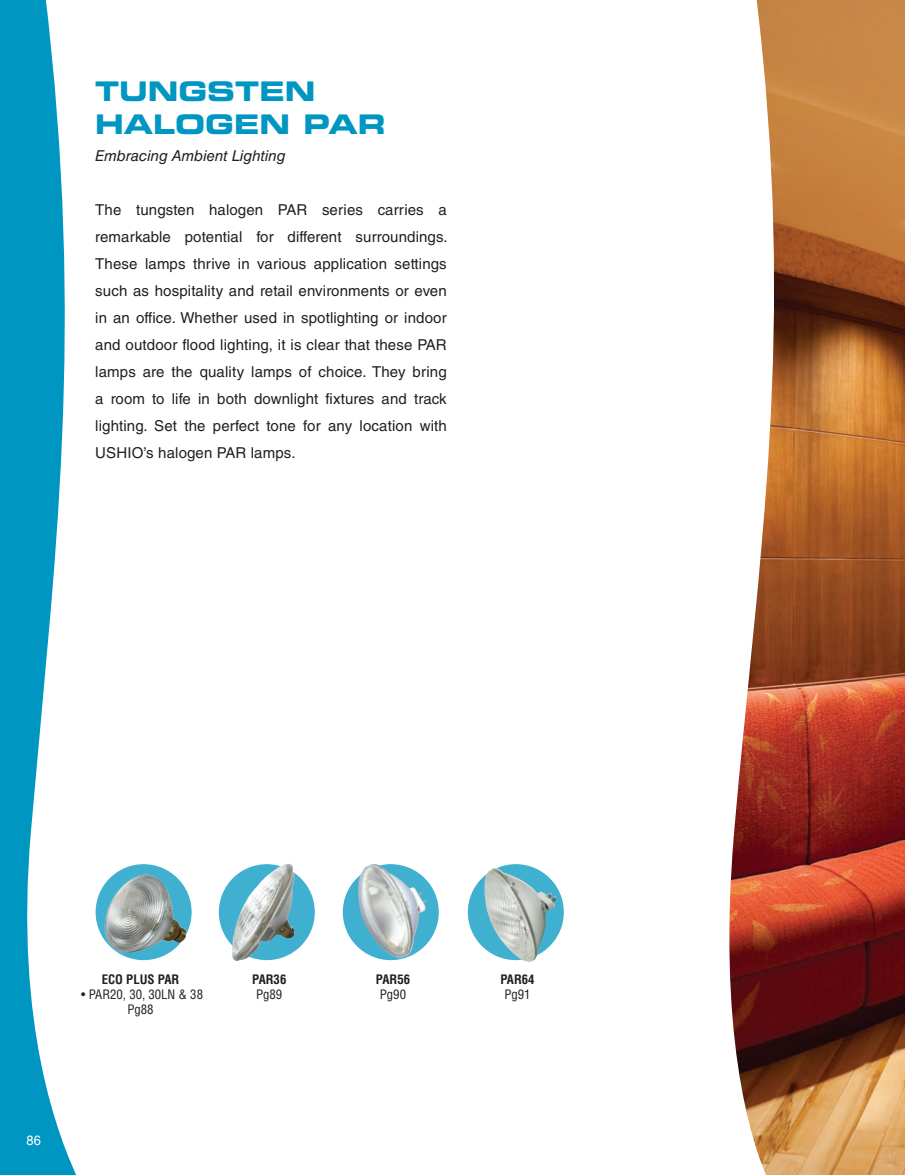
<style>
.page{position:relative;width:905px;height:1175px;background:#fff}
.page>*{position:absolute;margin:0;border:0;box-sizing:border-box;transform-origin:0 0}
.t1{font:27px/32.4px "Eurostile LT Std Bold Ex 2";color:#0096c2}
.t2{font:15px/27px "Helvetica LT Std";letter-spacing:.01em;color:#231f20;text-align:justify}
.t3{font:italic 15px "Helvetica LT Std";color:#231f20}
.t4{font:13.5px "Helvetica LT Std";color:#fff;scale:.95 1}
.t5{font:condensed 12.75px "Helvetica LT Std";color:#231f20}
.t6{font:700 condensed 12.75px "Helvetica LT Std";color:#231f20}
</style>
<div class="page">
<img style="left:797px;top:0;width:107px;height:1174px">
<svg style="left:219px;top:864px;width:96px;height:96px;background:#4fa9c2"></svg>
<div style="left:343px;top:864px;width:96px;height:96px;background:#40b0d1;border-radius:50%"></div>
<div style="left:468px;top:864px;width:96px;height:96px;background:#40b0d1;border-radius:50%"></div>
<img style="left:232px;top:864px;width:53px;height:97px">
<img style="left:357px;top:864px;width:70px;height:93px">
<img style="left:484px;top:868px;width:72px;height:94px">
<img style="left:95px;top:864px;width:97px;height:97px">
<svg style="left:729px;top:0;width:68px;height:1174px"></svg>
<svg style="left:0;top:0;width:76px;height:1174px;fill:#0096c2"></svg>
<p class="t1" style="left:95px;top:75px;width:292px">TUNGSTEN<br>HALOGEN PAR</p>
<p class="t3" style="left:95px;top:147px;width:192px">Embracing Ambient Lighting</p>
<p class="t2" style="left:95px;top:196px;width:354px">The tungsten halogen PAR series carries a remarkable potential for different surroundings.<br>These lamps thrive in various application settings such as hospitality and retail environments or even in an office. Whether used in spotlighting or indoor and outdoor flood lighting, it is clear that these PAR lamps are the quality lamps of choice. They bring a room to life in both downlight fixtures and track lighting. Set the perfect tone for any location with USHIO’s halogen PAR lamps.</p>
<p class="t6" style="left:102px;top:971px;width:79px">ECO PLUS PAR</p>
<p class="t5" style="left:81px;top:986px;width:123px">• PAR20, 30, 30LN &amp; 38</p>
<p class="t5" style="left:127px;top:1001px;width:28px">Pg88</p>
<p class="t4" style="left:27px;top:1132px;width:17px">86</p>
<p class="t6" style="left:252px;top:971px;width:36px">PAR36</p>
<p class="t5" style="left:256px;top:986px;width:28px">Pg89</p>
<p class="t6" style="left:376px;top:971px;width:36px">PAR56</p>
<p class="t5" style="left:380px;top:986px;width:28px">Pg90</p>
<p class="t6" style="left:500px;top:971px;width:36px">PAR64</p>
<p class="t5" style="left:504px;top:986px;width:28px">Pg91</p>
</div>
